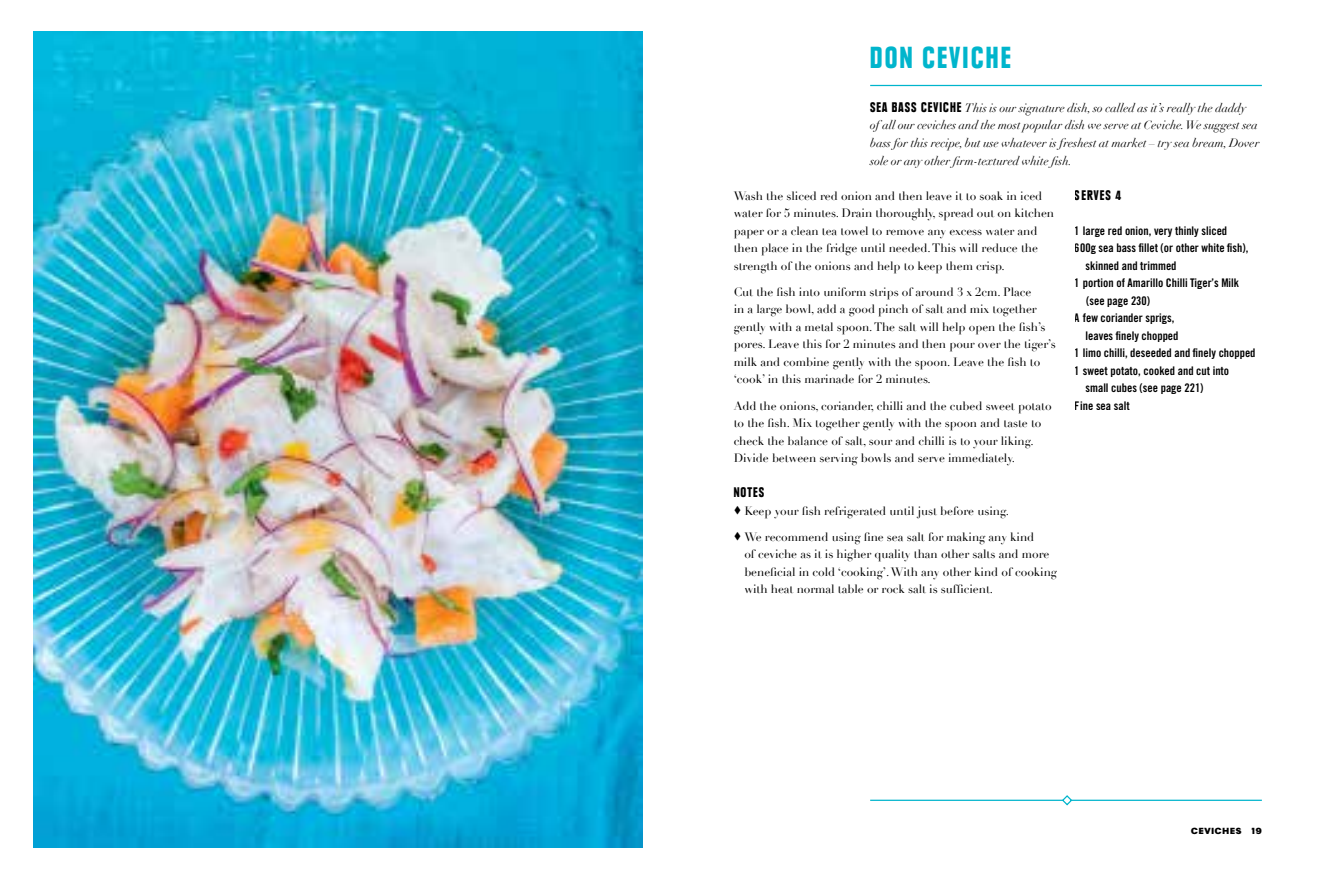
<style>
.page{position:relative;width:1340px;height:872px;background:#fff}
.page>*{position:absolute;margin:0;border:0;box-sizing:border-box;transform-origin:0 0}
.t1{font:900 condensed 30px "Plak";letter-spacing:.08em;color:#00b5cc}
.t2{font:900 condensed 13.75px "Plak";letter-spacing:.08em;color:#000}
.t3{font:11.88px/17.5px "Didot";letter-spacing:-.005em;color:#000}
.t4{font:11.88px "Trade Gothic Bold Cond Twenty";color:#000}
.t5{font:italic 11.88px/17.5px "Didot";color:#000}
.t6{font:900 8.75px "Plak";letter-spacing:.1em;color:#000}
.s1{font-family:"Plak";font-weight:900;font-style:normal;font-stretch:condensed;font-size:13.75px}
</style>
<div class="page">
<img style="left:33px;top:32px;width:610px;height:815px">
<hr style="left:1070px;top:799px;width:191px;height:2px;background:#00b5cc">
<hr style="left:870px;top:799px;width:193px;height:2px;background:#00b5cc">
<svg style="left:1061px;top:795px;width:12px;height:11px"></svg>
<hr style="left:870px;top:85px;width:391px;height:1px;background:#00b5cc">
<h1 class="t1" style="left:870px;top:40px;width:142px">DON CEVICHE</h1>
<p class="t5" style="left:870px;top:99px;width:391px"><span class="s1">SEA BASS CEVICHE</span> This is our signature dish, so called as it’s really the daddy<br>of all our ceviches and the most popular dish we serve at Ceviche. We suggest sea bass for this recipe, but use whatever is freshest at market – try sea bream, Dover sole or any other firm-textured white fish.</p>
<p class="t3" style="left:733px;top:187px;width:322px">Wash the sliced red onion and then leave it to soak in iced water for 5 minutes. Drain thoroughly, spread out on kitchen paper or a clean tea towel to remove any excess water and then place in the fridge until needed. This will reduce the strength of the onions and help to keep them crisp.</p>
<p class="t3" style="left:733px;top:283px;width:323px">Cut the fish into uniform strips of around 3 x 2cm. Place<br>in a large bowl, add a good pinch of salt and mix together gently with a metal spoon. The salt will help open the fish’s pores. Leave this for 2 minutes and then pour over the tiger’s milk and combine gently with the spoon. Leave the fish to ‘cook’ in this marinade for 2 minutes.</p>
<p class="t3" style="left:733px;top:397px;width:319px">Add the onions, coriander, chilli and the cubed sweet potato to the fish. Mix together gently with the spoon and taste to check the balance of salt, sour and chilli is to your liking.<br>Divide between serving bowls and serve immediately.</p>
<p class="t2" style="left:733px;top:484px;width:32px">NOTES</p>
<p class="t3" style="left:744px;top:502px;width:266px">Keep your fish refrigerated until just before using.</p>
<p class="t3" style="left:744px;top:528px;width:314px">We recommend using fine sea salt for making any kind<br>of ceviche as it is higher quality than other salts and more beneficial in cold ‘cooking’. With any other kind of cooking with heat normal table or rock salt is sufficient.</p>
<p class="t2" style="left:1074px;top:187px;width:48px">SERVES 4</p>
<p class="t4" style="left:1074px;top:223px;width:154px">1 large red onion, very thinly sliced</p>
<p class="t4" style="left:1074px;top:240px;width:175px">600g sea bass fillet (or other white fish),</p>
<p class="t4" style="left:1085px;top:258px;width:92px">skinned and trimmed</p>
<p class="t4" style="left:1074px;top:275px;width:166px">1 portion of Amarillo Chilli Tiger’s Milk</p>
<p class="t4" style="left:1086px;top:293px;width:65px">(see page 230)</p>
<p class="t4" style="left:1074px;top:311px;width:101px">A few coriander sprigs,</p>
<p class="t4" style="left:1085px;top:328px;width:94px">leaves finely chopped</p>
<p class="t4" style="left:1074px;top:346px;width:182px">1 limo chilli, deseeded and finely chopped</p>
<p class="t4" style="left:1074px;top:363px;width:156px">1 sweet potato, cooked and cut into</p>
<p class="t4" style="left:1085px;top:381px;width:120px">small cubes (see page 221)</p>
<p class="t4" style="left:1074px;top:398px;width:56px">Fine sea salt</p>
<p class="t6" style="left:1191px;top:825px;width:72px">CEVICHES 19</p>
</div>
